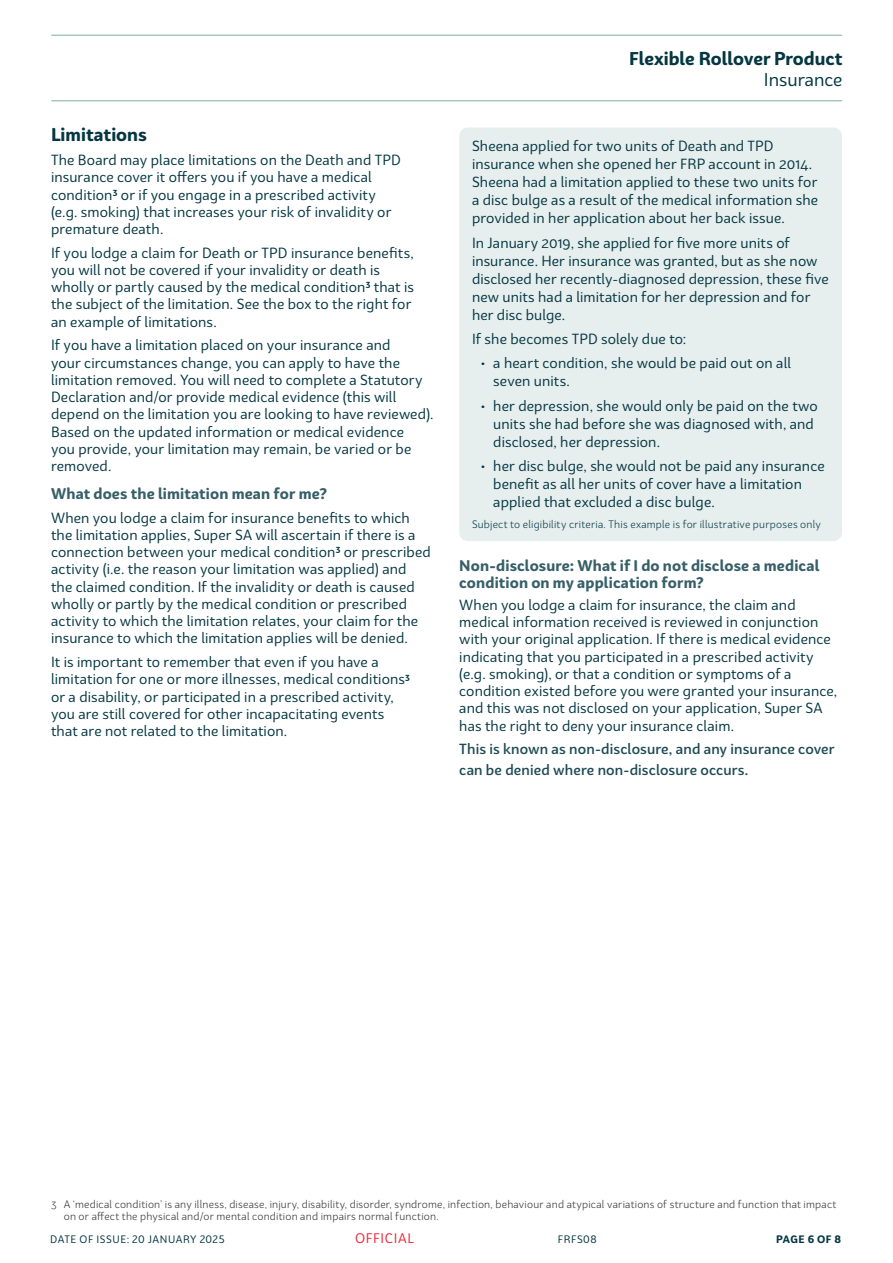
<style>
.page{position:relative;width:893px;height:1263px;background:#fff}
.page>*{position:absolute;margin:0;border:0;box-sizing:border-box;transform-origin:0 0}
.t1{font:700 18px "Bw Surco";color:#053742}
.t2{font:18px "Bw Surco";color:#053742}
.t3{font:700 15px/17.2px "Bw Surco";letter-spacing:.01em;color:#375f68}
.t4{font:14.25px/17.2px "Bw Surco";letter-spacing:.01em;color:#053742}
.t5{font:500 14.25px/20.2px "Bw Surco";letter-spacing:.01em;color:#1e4b55}
.t6{font:13.5px "Bw Surco";letter-spacing:.045em;color:#ee283b}
.t7{font:10.5px/12.6px "Bw Surco";letter-spacing:.02em;color:#333}
.t8{font:10.5px "Bw Surco";letter-spacing:.02em;color:#053742}
.t9{font:10.5px "Bw Surco";letter-spacing:.05em;color:#053742}
.t10{font:700 10.5px "Bw Surco";letter-spacing:.045em;color:#053742}
</style>
<div class="page">
<hr style="left:52px;top:35px;width:790px;height:1px;background:#abc5c7">
<hr style="left:52px;top:100px;width:790px;height:1px;background:#abc5c7">
<div style="left:459px;top:128px;width:383px;height:413px;background:#e6eeee;border-radius:9px"></div>
<p class="t1" style="left:51px;top:122px;width:97px">Limitations</p>
<p class="t4" style="left:51px;top:151px;width:351px">The Board may place limitations on the Death and TPD insurance cover it offers you if you have a medical condition<sup>3</sup> or if you engage in a prescribed activity (e.g. smoking) that increases your risk of invalidity or premature death.</p>
<p class="t4" style="left:51px;top:243px;width:364px">If you lodge a claim for Death or TPD insurance benefits, you will not be covered if your invalidity or death is wholly or partly caused by the medical condition<sup>3</sup> that is the subject of the limitation. See the box to the right for an example of limitations.</p>
<p class="t4" style="left:51px;top:336px;width:384px">If you have a limitation placed on your insurance and<br>your circumstances change, you can apply to have the limitation removed. You will need to complete a Statutory Declaration and/or provide medical evidence (this will depend on the limitation you are looking to have reviewed).<br>Based on the updated information or medical evidence<br>you provide, your limitation may remain, be varied or be removed.</p>
<p class="t3" style="left:51px;top:484px;width:278px">What does the limitation mean for me?</p>
<p class="t4" style="left:51px;top:508px;width:381px">When you lodge a claim for insurance benefits to which the limitation applies, Super SA will ascertain if there is a connection between your medical condition<sup>3</sup> or prescribed activity (i.e. the reason your limitation was applied) and the claimed condition. If the invalidity or death is caused wholly or partly by the medical condition or prescribed activity to which the limitation relates, your claim for the insurance to which the limitation applies will be denied.</p>
<p class="t4" style="left:51px;top:653px;width:360px">It is important to remember that even if you have a limitation for one or more illnesses, medical conditions<sup>3 </sup>or a disability, or participated in a prescribed activity, you are still covered for other incapacitating events that are not related to the limitation.</p>
<p class="t1" style="left:629px;top:46px;width:215px">Flexible Rollover Product</p>
<p class="t2" style="left:764px;top:67px;width:80px">Insurance</p>
<p class="t4" style="left:472px;top:137px;width:348px;line-height:18px">Sheena applied for two units of Death and TPD insurance when she opened her FRP account in 2014.<br>Sheena had a limitation applied to these two units for a disc bulge as a result of the medical information she provided in her application about her back issue.</p>
<p class="t4" style="left:472px;top:233px;width:358px;line-height:18px">In January 2019, she applied for five more units of insurance. Her insurance was granted, but as she now disclosed her recently-diagnosed depression, these five new units had a limitation for her depression and for her disc bulge.</p>
<p class="t4" style="left:472px;top:330px;width:216px">If she becomes TPD solely due to:</p>
<p class="t4" style="left:493px;top:354px;width:299px;line-height:18px;text-indent:-13px">• a heart condition, she would be paid out on all seven units.</p>
<p class="t4" style="left:493px;top:396px;width:326px;line-height:18px;text-indent:-13px">• her depression, she would only be paid on the two units she had before she was diagnosed with, and disclosed, her depression.</p>
<p class="t4" style="left:493px;top:457px;width:333px;line-height:18px;text-indent:-13px">• her disc bulge, she would not be paid any insurance benefit as all her units of cover have a limitation applied that excluded a disc bulge.</p>
<p class="t8" style="left:472px;top:518px;width:350px">Subject to eligibility criteria. This example is for illustrative purposes only</p>
<p class="t3" style="left:459px;top:556px;width:362px">Non-disclosure: What if I do not disclose a medical condition on my application form?</p>
<p class="t4" style="left:459px;top:596px;width:379px">When you lodge a claim for insurance, the claim and medical information received is reviewed in conjunction with your original application. If there is medical evidence indicating that you participated in a prescribed activity (e.g. smoking), or that a condition or symptoms of a condition existed before you were granted your insurance, and this was not disclosed on your application, Super SA has the right to deny your insurance claim.</p>
<p class="t5" style="left:459px;top:738px;width:377px">This is known as non-disclosure, and any insurance cover can be denied where non-disclosure occurs.</p>
<p class="t7" style="left:64px;top:1197px;width:774px;text-indent:-13px">3 A ‘medical condition’ is any illness, disease, injury, disability, disorder, syndrome, infection, behaviour and atypical variations of structure and function that impact on or affect the physical and/or mental condition and impairs normal function.</p>
<p class="t9" style="left:50px;top:1232px;width:176px">DATE OF ISSUE: 20 JANUARY 2025</p>
<p class="t6" style="left:355px;top:1229px;width:60px">OFFICIAL</p>
<p class="t9" style="left:558px;top:1232px;width:40px">FRFS08</p>
<p class="t10" style="left:776px;top:1231px;width:67px">PAGE 6 OF 8</p>
</div>
